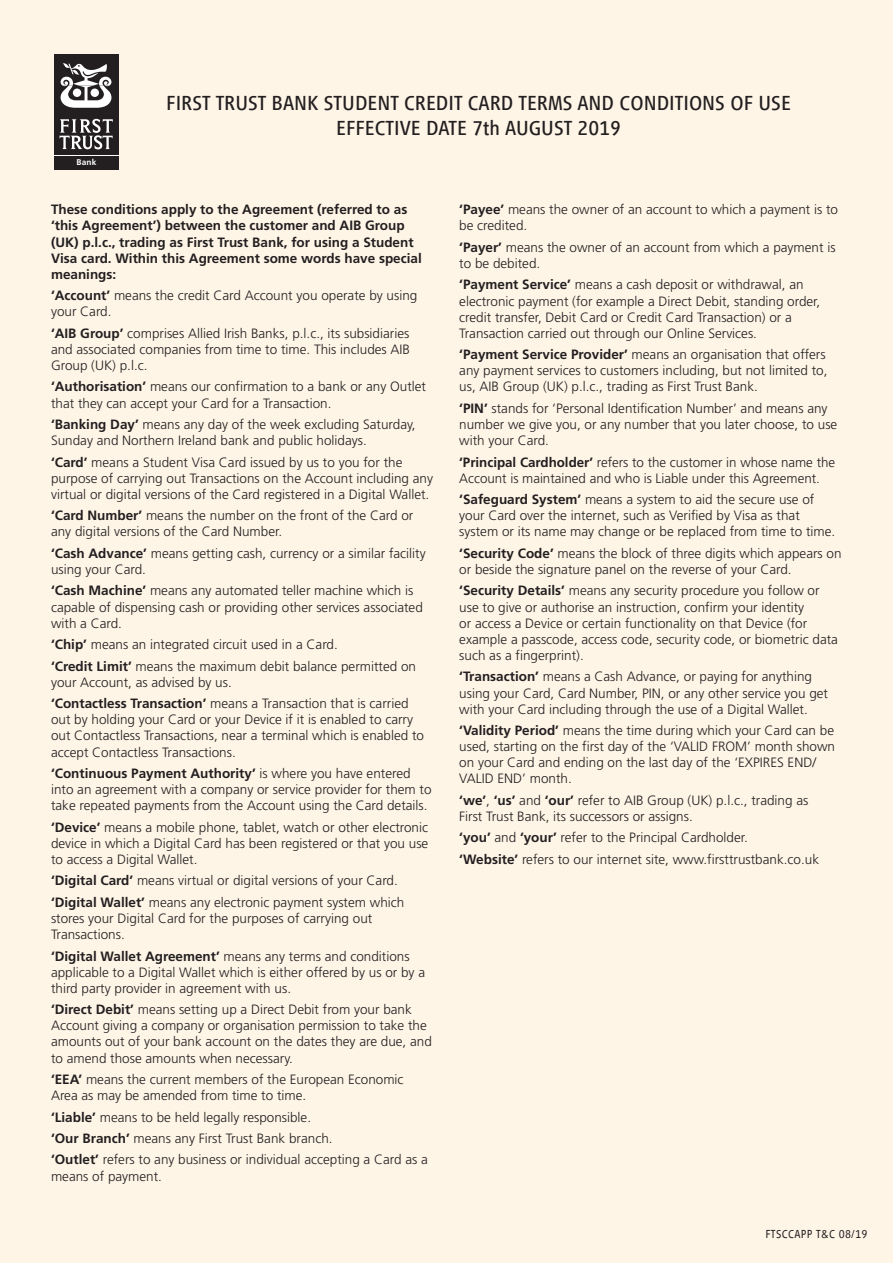
<style>
.page{position:relative;width:893px;height:1263px;background:#fef5e7}
.page>*{position:absolute;margin:0;border:0;box-sizing:border-box;transform-origin:0 0}
.t1{font:21px/25.5px "Vialog LT Com";color:#231f20;text-align:center}
.Space_Above{font:300 13.5px/16.2px "Frutiger LT Std";color:#231f20}
.Heading{font:700 13.5px/16.2px "Frutiger LT Std";color:#231f20}
.t2{font:300 12px "Vialog LT Com";letter-spacing:.03em;color:#231f20}
.t3{font:700 8.25px "Frutiger";color:#fff}
.s1{font-weight:700}
</style>
<div class="page">
<div style="left:54px;top:156px;width:64px;height:14px;background:#231f20"></div>
<div style="left:54px;top:54px;width:64px;height:101px;background:#231f20"></div>
<svg style="left:60px;top:119px;width:53px;height:30px"></svg>
<svg style="left:61px;top:63px;width:50px;height:45px"></svg>
<p class="t3" style="left:76px;top:158px;width:22px">Bank</p>
<p class="t1" style="left:166px;top:90px;width:626px">FIRST TRUST BANK STUDENT CREDIT CARD TERMS AND CONDITIONS OF USE<br>EFFECTIVE DATE 7th AUGUST 2019</p>
<p class="Heading" style="left:51px;top:201px;width:372px">These conditions apply to the Agreement (referred to as ‘this Agreement’) between the customer and AIB Group (UK) p.l.c., trading as First Trust Bank, for using a Student Visa card. Within this Agreement some words have special meanings:</p>
<p class="Space_Above" style="left:51px;top:288px;width:368px"><span class="s1">‘Account’</span> means the credit Card Account you operate by using your Card.</p>
<p class="Space_Above" style="left:51px;top:325px;width:361px;text-align:justify"><span class="s1">‘AIB Group’</span> comprises Allied Irish Banks, p.l.c., its subsidiaries and associated companies from time to time. This includes AIB Group (UK) p.l.c.</p>
<p class="Space_Above" style="left:51px;top:379px;width:377px"><span class="s1">‘Authorisation’</span> means our confirmation to a bank or any Outlet that they can accept your Card for a Transaction.</p>
<p class="Space_Above" style="left:51px;top:416px;width:366px"><span class="s1">‘Banking Day’</span> means any day of the week excluding Saturday,<br>Sunday and Northern Ireland bank and public holidays.</p>
<p class="Space_Above" style="left:51px;top:454px;width:384px"><span class="s1">‘Card’</span> means a Student Visa Card issued by us to you for the purpose of carrying out Transactions on the Account including any virtual or digital versions of the Card registered in a Digital Wallet.</p>
<p class="Space_Above" style="left:51px;top:508px;width:364px"><span class="s1">‘Card Number’</span> means the number on the front of the Card or any digital versions of the Card Number.</p>
<p class="Space_Above" style="left:51px;top:545px;width:376px"><span class="s1">‘Cash Advance’</span> means getting cash, currency or a similar facility using your Card.</p>
<p class="Space_Above" style="left:51px;top:583px;width:373px"><span class="s1">‘Cash Machine’</span> means any automated teller machine which is capable of dispensing cash or providing other services associated with a Card.</p>
<p class="Space_Above" style="left:51px;top:636px;width:288px"><span class="s1">‘Chip’</span> means an integrated circuit used in a Card.</p>
<p class="Space_Above" style="left:51px;top:658px;width:367px"><span class="s1">‘Credit Limit’</span> means the maximum debit balance permitted on your Account, as advised by us.</p>
<p class="Space_Above" style="left:51px;top:695px;width:375px"><span class="s1">‘Contactless Transaction’</span> means a Transaction that is carried out by holding your Card or your Device if it is enabled to carry out Contactless Transactions, near a terminal which is enabled to accept Contactless Transactions.</p>
<p class="Space_Above" style="left:51px;top:765px;width:382px"><span class="s1">‘Continuous Payment Authority’</span> is where you have entered into an agreement with a company or service provider for them to take repeated payments from the Account using the Card details.</p>
<p class="Space_Above" style="left:51px;top:819px;width:379px;text-align:justify"><span class="s1">‘Device’</span> means a mobile phone, tablet, watch or other electronic device in which a Digital Card has been registered or that you use to access a Digital Wallet.</p>
<p class="Space_Above" style="left:51px;top:873px;width:348px"><span class="s1">‘Digital Card’</span> means virtual or digital versions of your Card.</p>
<p class="Space_Above" style="left:51px;top:894px;width:355px"><span class="s1">‘Digital Wallet’</span> means any electronic payment system which stores your Digital Card for the purposes of carrying out<br>Transactions.</p>
<p class="Space_Above" style="left:51px;top:948px;width:376px"><span class="s1">‘Digital Wallet Agreement’</span> means any terms and conditions applicable to a Digital Wallet which is either offered by us or by a third party provider in agreement with us.</p>
<p class="Space_Above" style="left:51px;top:1002px;width:382px"><span class="s1">‘Direct Debit’</span> means setting up a Direct Debit from your bank Account giving a company or organisation permission to take the amounts out of your bank account on the dates they are due, and to amend those amounts when necessary.</p>
<p class="Space_Above" style="left:51px;top:1071px;width:354px"><span class="s1">‘EEA’</span> means the current members of the European Economic<br>Area as may be amended from time to time.</p>
<p class="Space_Above" style="left:51px;top:1109px;width:262px"><span class="s1">‘Liable’</span> means to be held legally responsible.</p>
<p class="Space_Above" style="left:51px;top:1130px;width:283px"><span class="s1">‘Our Branch’</span> means any First Trust Bank branch.</p>
<p class="Space_Above" style="left:51px;top:1152px;width:378px"><span class="s1">‘Outlet’</span> refers to any business or individual accepting a Card as a means of payment.</p>
<p class="Space_Above" style="left:459px;top:202px;width:380px"><span class="s1">‘Payee’</span> means the owner of an account to which a payment is to be credited.</p>
<p class="Space_Above" style="left:459px;top:239px;width:378px"><span class="s1">‘Payer’</span> means the owner of an account from which a payment is to be debited.</p>
<p class="Space_Above" style="left:459px;top:277px;width:363px"><span class="s1">‘Payment Service’</span> means a cash deposit or withdrawal, an electronic payment (for example a Direct Debit, standing order, credit transfer, Debit Card or Credit Card Transaction) or a Transaction carried out through our Online Services.</p>
<p class="Space_Above" style="left:459px;top:347px;width:370px"><span class="s1">‘Payment Service Provider’</span> means an organisation that offers any payment services to customers including, but not limited to, us, AIB Group (UK) p.l.c., trading as First Trust Bank.</p>
<p class="Space_Above" style="left:459px;top:400px;width:380px"><span class="s1">‘PIN’</span> stands for ‘Personal Identification Number’ and means any number we give you, or any number that you later choose, to use with your Card.</p>
<p class="Space_Above" style="left:459px;top:454px;width:377px"><span class="s1">‘Principal Cardholder’</span> refers to the customer in whose name the<br>Account is maintained and who is Liable under this Agreement.</p>
<p class="Space_Above" style="left:459px;top:492px;width:378px"><span class="s1">‘Safeguard System’</span> means a system to aid the secure use of your Card over the internet, such as Verified by Visa as that system or its name may change or be replaced from time to time.</p>
<p class="Space_Above" style="left:459px;top:545px;width:384px"><span class="s1">‘Security Code’</span> means the block of three digits which appears on or beside the signature panel on the reverse of your Card.</p>
<p class="Space_Above" style="left:459px;top:583px;width:380px"><span class="s1">‘Security Details’</span> means any security procedure you follow or use to give or authorise an instruction, confirm your identity<br>or access a Device or certain functionality on that Device (for example a passcode, access code, security code, or biometric data such as a fingerprint).</p>
<p class="Space_Above" style="left:459px;top:669px;width:370px"><span class="s1">‘Transaction’</span> means a Cash Advance, or paying for anything using your Card, Card Number, PIN, or any other service you get with your Card including through the use of a Digital Wallet.</p>
<p class="Space_Above" style="left:459px;top:722px;width:377px"><span class="s1">‘Validity Period’</span> means the time during which your Card can be used, starting on the first day of the ‘VALID FROM’ month shown on your Card and ending on the last day of the ‘EXPIRES END/ VALID END’ month.</p>
<p class="Space_Above" style="left:459px;top:792px;width:351px"><span class="s1">‘we’</span>, <span class="s1">‘us’</span> and <span class="s1">‘our’</span> refer to AIB Group (UK) p.l.c., trading as<br>First Trust Bank, its successors or assigns.</p>
<p class="Space_Above" style="left:459px;top:830px;width:290px"><span class="s1">‘you’</span> and <span class="s1">‘your’</span> refer to the Principal Cardholder.</p>
<p class="Space_Above" style="left:459px;top:851px;width:361px"><span class="s1">‘Website’</span> refers to our internet site, www.firsttrustbank.co.uk</p>
<p class="t2" style="left:765px;top:1227px;width:104px">FTSCCAPP T&amp;C 08/19</p>
</div>
